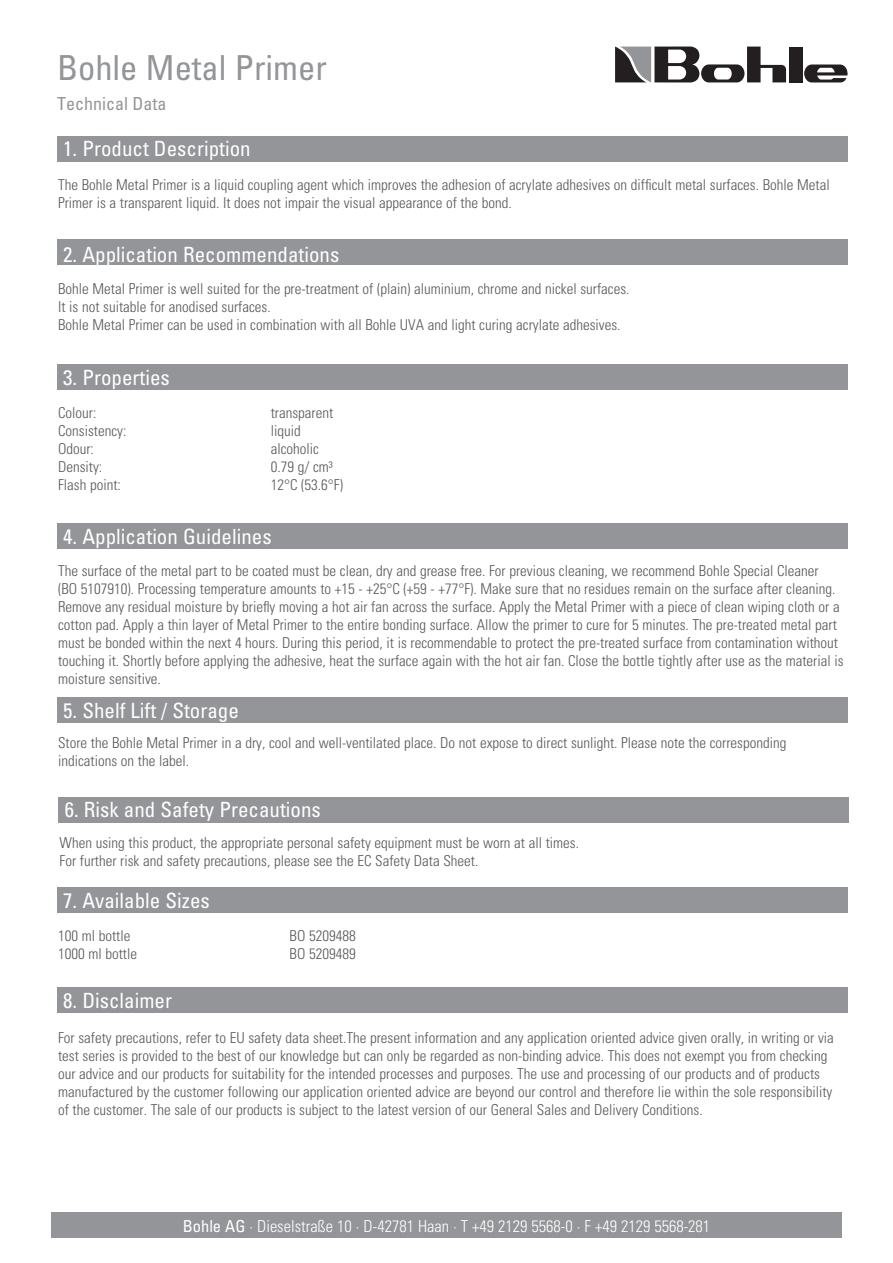
<style>
.page{position:relative;width:893px;height:1263px;background:#fff}
.page>*{position:absolute;margin:0;border:0;box-sizing:border-box;transform-origin:0 0}
.t1{font:condensed 34.5px "Univers";color:#939598}
.t2{font:condensed 21px "Univers";color:#fff}
.t3{font:condensed 18px "Univers";color:#939598}
.t4{font:300 condensed 16.5px "Univers";color:#fff}
.t5{font:300 condensed 15px/18px "Univers";color:#57585a}
.s1{font-weight:400}
</style>
<div class="page">
<div style="left:51px;top:1212px;width:791px;height:25px;background:#939598"></div>
<div style="left:789px;top:47px;width:14px;height:35px;background:#231f20"></div>
<svg style="left:804px;top:65px;width:43px;height:17px"></svg>
<svg style="left:615px;top:47px;width:171px;height:35px"></svg>
<div style="left:57px;top:136px;width:790px;height:26px;background:#939598"></div>
<div style="left:57px;top:239px;width:790px;height:26px;background:#939598"></div>
<div style="left:57px;top:364px;width:790px;height:25px;background:#939598"></div>
<div style="left:57px;top:987px;width:790px;height:26px;background:#939598"></div>
<div style="left:57px;top:887px;width:790px;height:26px;background:#939598"></div>
<div style="left:57px;top:523px;width:790px;height:26px;background:#939598"></div>
<div style="left:57px;top:697px;width:790px;height:26px;background:#939598"></div>
<div style="left:58px;top:797px;width:791px;height:25px;background:#939598"></div>
<h1 class="t1" style="left:57px;top:46px;width:271px">Bohle Metal Primer</h1>
<p class="t3" style="left:57px;top:92px;width:111px">Technical Data</p>
<h2 class="t2" style="left:63px;top:135px;width:189px">1. Product Description</h2>
<p class="t5" style="left:58px;top:176px;width:773px">The Bohle Metal Primer is a liquid coupling agent which improves the adhesion of acrylate adhesives on difficult metal surfaces. Bohle Metal<br>Primer is a transparent liquid. It does not impair the visual appearance of the bond.</p>
<h2 class="t2" style="left:63px;top:241px;width:278px">2. Application Recommendations</h2>
<p class="t5" style="left:58px;top:280px;width:573px">Bohle Metal Primer is well suited for the pre-treatment of (plain) aluminium, chrome and nickel surfaces.<br>It is not suitable for anodised surfaces.<br>Bohle Metal Primer can be used in combination with all Bohle UVA and light curing acrylate adhesives.</p>
<h2 class="t2" style="left:63px;top:364px;width:108px">3. Properties</h2>
<p class="t5" style="left:58px;top:404px;width:40px">Colour:</p>
<p class="t5" style="left:271px;top:404px;width:64px">transparent</p>
<p class="t5" style="left:58px;top:422px;width:70px">Consistency:</p>
<p class="t5" style="left:271px;top:422px;width:31px">liquid</p>
<p class="t5" style="left:58px;top:440px;width:37px">Odour:</p>
<p class="t5" style="left:271px;top:440px;width:50px">alcoholic</p>
<p class="t5" style="left:58px;top:458px;width:46px">Density:</p>
<p class="t5" style="left:271px;top:458px;width:64px">0.79 g/ cm³</p>
<p class="t5" style="left:58px;top:476px;width:64px">Flash point:</p>
<p class="t5" style="left:271px;top:476px;width:74px">12°C (53.6°F)</p>
<h2 class="t2" style="left:63px;top:523px;width:210px">4. Application Guidelines</h2>
<p class="t5" style="left:58px;top:562px;width:787px">The surface of the metal part to be coated must be clean, dry and grease free. For previous cleaning, we recommend Bohle Special Cleaner<br>(BO 5107910). Processing temperature amounts to +15 - +25°C (+59 - +77°F). Make sure that no residues remain on the surface after cleaning.<br>Remove any residual moisture by briefly moving a hot air fan across the surface. Apply the Metal Primer with a piece of clean wiping cloth or a cotton pad. Apply a thin layer of Metal Primer to the entire bonding surface. Allow the primer to cure for 5 minutes. The pre-treated metal part must be bonded within the next 4 hours. During this period, it is recommendable to protect the pre-treated surface from contamination without touching it. Shortly before applying the adhesive, heat the surface again with the hot air fan. Close the bottle tightly after use as the material is moisture sensitive.</p>
<h2 class="t2" style="left:63px;top:697px;width:177px">5. Shelf Lift / Storage</h2>
<p class="t5" style="left:58px;top:734px;width:730px">Store the Bohle Metal Primer in a dry, cool and well-ventilated place. Do not expose to direct sunlight. Please note the corresponding indications on the label.</p>
<h2 class="t2" style="left:65px;top:797px;width:258px">6. Risk and Safety Precautions</h2>
<p class="t5" style="left:60px;top:833px;width:521px">When using this product, the appropriate personal safety equipment must be worn at all times.<br>For further risk and safety precautions, please see the EC Safety Data Sheet.</p>
<h2 class="t2" style="left:63px;top:887px;width:148px">7. Available Sizes</h2>
<p class="t5" style="left:58px;top:927px;width:74px">100 ml bottle</p>
<p class="t5" style="left:290px;top:927px;width:68px">BO 5209488</p>
<p class="t5" style="left:58px;top:945px;width:80px">1000 ml bottle</p>
<p class="t5" style="left:290px;top:945px;width:68px">BO 5209489</p>
<h2 class="t2" style="left:63px;top:987px;width:110px">8. Disclaimer</h2>
<p class="t5" style="left:58px;top:1029px;width:777px">For safety precautions, refer to EU safety data sheet.The present information and any application oriented advice given orally, in writing or via test series is provided to the best of our knowledge but can only be regarded as non-binding advice. This does not exempt you from checking our advice and our products for suitability for the intended processes and purposes. The use and processing of our products and of products manufactured by the customer following our application oriented advice are beyond our control and therefore lie within the sole responsibility of the customer. The sale of our products is subject to the latest version of our General Sales and Delivery Conditions.</p>
<p class="t4" style="left:183px;top:1217px;width:529px"><span class="s1">Bohle AG</span> · Dieselstraße 10 · D-42781 Haan · T +49 2129 5568-0 · F +49 2129 5568-281</p>
</div>
